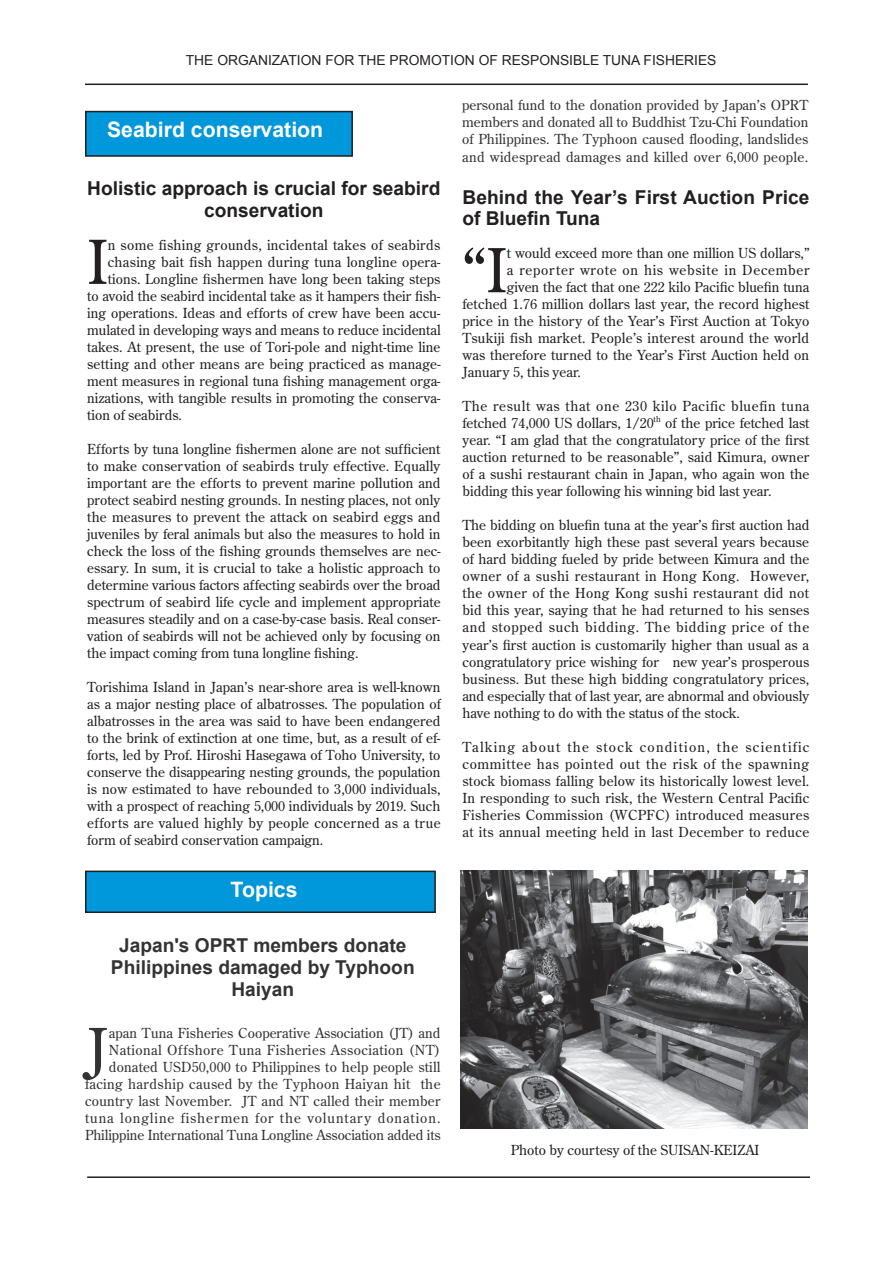
<style>
.page{position:relative;width:893px;height:1263px;background:#fff}
.page>*{position:absolute;margin:0;border:0;box-sizing:border-box;transform-origin:0 0}
.t1{font:60.3px "Century Old Style Std";color:#231f20}
.t2{font:60.3px "Century Old Style Std";color:#333334}
.t3{font:700 21.3px "Arial";color:#fff}
.t4{font:700 19.2px/21.3px "Arial";color:#231f20}
.t5{font:700 19.2px/22.4px "Arial";color:#333334;text-align:center}
.t6{font:13.8px/17px "Century Old Style Std";letter-spacing:.01em;color:#231f20}
.t7{font:13.8px/17px "Century Old Style Std";letter-spacing:.015em;color:#333334;text-align:right}
.t8{font:13.8px "Century Old Style Std";letter-spacing:.05em;color:#231f20}
.t9{font:13.8px "Century Old Style Std";letter-spacing:.03em;color:#231f20}
.t10{font:13.8px/17px "Century Old Style Std";letter-spacing:.045em;color:#231f20;text-align:right}
.t11{font:13.8px/17px "Century Old Style Std";letter-spacing:-.005em;color:#333334}
.t12{font:13.8px "Arial";color:#231f20}
.t13{font:13.8px "Century Old Style Std";letter-spacing:.065em;color:#333334}
.t14{font:13.8px "Century Old Style Std";letter-spacing:.09em;color:#231f20}
.t15{font:8.1px "Century Old Style Std";color:#231f20}
</style>
<div class="page">
<hr style="left:85px;top:84px;width:723px;height:1px;background:#231f20">
<hr style="left:87px;top:1176px;width:723px;height:2px;background:#231f20">
<div style="left:86px;top:112px;width:266px;height:44px;background:#0097db"></div>
<div style="left:85px;top:111px;width:268px;height:46px;border:2px solid #231f20"></div>
<div style="left:86px;top:871px;width:349px;height:41px;background:#0097db"></div>
<div style="left:85px;top:870px;width:351px;height:43px;border:2px solid #231f20"></div>
<img style="left:461px;top:870px;width:347px;height:259px">
<p class="t12" style="left:186px;top:51px;width:532px">THE ORGANIZATION FOR THE PROMOTION OF RESPONSIBLE TUNA FISHERIES</p>
<h2 class="t3" style="left:107px;top:115px;width:218px">Seabird conservation</h2>
<h3 class="t4" style="left:87px;top:178px;width:355px;text-align:center">Holistic approach is crucial for seabird conservation</h3>
<h1 class="t1" style="left:87px;top:223px;width:22px">I</h1>
<p class="t6" style="left:108px;top:236px;width:334px">n some fishing grounds, incidental takes of seabirds</p>
<p class="t6" style="left:108px;top:253px;width:334px">chasing bait fish happen during tuna longline opera-</p>
<p class="t6" style="left:108px;top:270px;width:334px">tions. Longline fishermen have long been taking steps</p>
<p class="t6" style="left:87px;top:287px;width:355px">to avoid the seabird incidental take as it hampers their fish-</p>
<p class="t6" style="left:87px;top:338px;width:355px">takes. At present, the use of Tori-pole and night-time line</p>
<p class="t6" style="left:87px;top:304px;width:355px">ing operations. Ideas and efforts of crew have been accu-</p>
<p class="t6" style="left:87px;top:321px;width:355px">mulated in developing ways and means to reduce incidental</p>
<p class="t6" style="left:87px;top:355px;width:355px">setting and other means are being practiced as manage-</p>
<p class="t6" style="left:87px;top:372px;width:355px">ment measures in regional tuna fishing management orga-</p>
<p class="t6" style="left:87px;top:389px;width:355px">nizations, with tangible results in promoting the conserva-</p>
<p class="t6" style="left:87px;top:406px;width:96px">tion of seabirds.</p>
<p class="t6" style="left:87px;top:440px;width:355px;text-align:justify">Efforts by tuna longline fishermen alone are not sufficient to make conservation of seabirds truly effective. Equally important are the efforts to prevent marine pollution and protect seabird nesting grounds In. nesting places, not only the measures to prevent the attack on seabird eggs and juveniles by feral animals but also the measures to hold in</p>
<p class="t6" style="left:87px;top:559px;width:355px">essary. In sum, it is crucial to take a holistic approach to</p>
<p class="t6" style="left:87px;top:542px;width:355px">check the loss of the fishing grounds themselves are nec-</p>
<p class="t6" style="left:87px;top:576px;width:355px">determine various factors affecting seabirds over the broad spectrum of seabird life cycle and implement appropriate</p>
<p class="t6" style="left:87px;top:627px;width:355px">vation of seabirds will not be achieved only by focusing on</p>
<p class="t6" style="left:87px;top:610px;width:355px">measures steadily and on a case-by-case basis. Real conser-</p>
<p class="t6" style="left:87px;top:644px;width:273px">the impact coming from tuna longline fishing.</p>
<p class="t6" style="left:87px;top:678px;width:355px;text-align:justify">Torishima Island in Japan s’ near-shore area is well-known as a major nesting place of albatrosses. The population of albatrosses in the area was said to have been endangered</p>
<p class="t6" style="left:87px;top:746px;width:355px">forts, led by Prof. Hiroshi Hasegawa of Toho University, to</p>
<p class="t6" style="left:87px;top:729px;width:355px">to the brink of extinction at one time, but, as a result of ef-</p>
<p class="t6" style="left:87px;top:763px;width:355px;text-align:justify">conserve the disappearing nesting grounds, the population is now estimated to have rebounded to 3,000 individuals, with a prospect of reaching 5,000 individuals by 2019. Such efforts are valued highly by people concerned as a true form of seabird conservation campaign.</p>
<h2 class="t3" style="left:231px;top:875px;width:68px">Topics</h2>
<h3 class="t5" style="left:111px;top:934px;width:305px">Japan s' OPRT members donate<br>Philippines damaged by Typhoon<br>Haiyan</h3>
<h1 class="t2" style="left:85px;top:1011px;width:25px">J</h1>
<p class="t7" style="left:109px;top:1024px;width:333px">apan Tuna Fisheries Cooperative Association (JT) and National Offshore Tuna Fisheries Association (NT( donated USD50,000 to Philippines to help people still the</p>
<p class="t7" style="left:242px;top:1075px;width:200px;text-align:left;text-indent:-157px">facing hardship caused by the Typhoon Haiyan hit<br>JT and NT called their member</p>
<p class="t7" style="left:85px;top:1092px;width:149px">country last November.</p>
<p class="t13" style="left:120px;top:1109px;width:56px">longline</p>
<p class="t13" style="left:181px;top:1109px;width:69px">fishermen</p>
<p class="t7" style="left:280px;top:1109px;width:22px">the</p>
<p class="t13" style="left:307px;top:1109px;width:66px">voluntary</p>
<p class="t13" style="left:378px;top:1109px;width:64px">donation.</p>
<p class="t7" style="left:255px;top:1109px;width:20px">for</p>
<p class="t11" style="left:85px;top:1109px;width:357px">tuna<br>Philippine International Tuna Longline Association added its</p>
<p class="t7" style="left:462px;top:96px;width:348px;text-align:justify">personal fund to the donation provided by Japan s’ OPRT members and donated all to Buddhist Tzu-Chi Foundation of Philippines. The Typhoon caused flooding, landslides and widespread damages and killed over 6,000 people.</p>
<h3 class="t4" style="left:462px;top:187px;width:348px">Behind the Year s’ First Auction Price of Bluefin Tuna</h3>
<p class="t6" style="left:507px;top:245px;width:304px">t would exceed more than one million US dollars “,</p>
<h1 class="t1" style="left:462px;top:232px;width:46px">“I</h1>
<p class="t8" style="left:507px;top:261px;width:304px">a reporter wrote on his website in December</p>
<p class="t6" style="left:507px;top:279px;width:304px">given the fact that one 222 kilo Pacific bluefin tuna</p>
<p class="t6" style="left:462px;top:296px;width:349px">fetched 1.76 million dollars last year, the record highest</p>
<p class="t6" style="left:462px;top:313px;width:348px">price in the history of the Year s’ First Auction at Tokyo</p>
<p class="t6" style="left:462px;top:330px;width:348px">Tsukiji fish market. People s’ interest around the world</p>
<p class="t6" style="left:462px;top:347px;width:348px">was therefore turned to the Year s’ First Auction held on</p>
<p class="t6" style="left:462px;top:364px;width:120px">January 5, this year.</p>
<p class="t10" style="left:462px;top:398px;width:349px">The result was that one 230 kilo Pacific bluefin tuna of the price fetched last</p>
<p class="t15" style="left:653px;top:414px;width:9px">th</p>
<p class="t6" style="left:462px;top:415px;width:349px">fetched 74,000 US dollars, 1/20<br>year “. I am glad that the congratulatory price of the first auction returned to be reasonable ,” said Kimura, owner of a sushi restaurant chain in Japan, who again won the bidding this year following his winning bid last year.</p>
<p class="t6" style="left:462px;top:517px;width:348px;text-align:right">The bidding on bluefin tuna at the year s’ first auction had been exorbitantly high these past several years because of hard bidding fueled by pride between Kimura and the However,</p>
<p class="t9" style="left:462px;top:567px;width:279px">owner of a sushi restaurant in Hong Kong.</p>
<p class="t9" style="left:462px;top:585px;width:348px">the owner of the Hong Kong sushi restaurant did not</p>
<p class="t6" style="left:462px;top:602px;width:348px">bid this year, saying that he had returned to his senses</p>
<p class="t8" style="left:462px;top:619px;width:348px">and stopped such bidding. The bidding price of the</p>
<p class="t6" style="left:462px;top:636px;width:348px">year s’ first auction is customarily higher than usual as a</p>
<p class="t6" style="left:673px;top:653px;width:138px">new year s’ prosperous</p>
<p class="t6" style="left:462px;top:653px;width:348px">congratulatory price wishing for<br>business. But these high bidding congratulatory prices, and especially that of last year, are abnormal and obviously have nothing to do with the status of the stock.</p>
<p class="t14" style="left:745px;top:738px;width:65px">scientific</p>
<p class="t6" style="left:462px;top:738px;width:348px">Talking<br>committee has pointed out the risk of the spawning stock biomass falling below its historically lowest level.<br>In responding to such risk, the Western Central Pacific Fisheries Commission (WCPFC) introduced measures at its annual meeting held in last December to reduce</p>
<p class="t6" style="left:522px;top:738px;width:40px">about</p>
<p class="t6" style="left:567px;top:738px;width:23px">the</p>
<p class="t6" style="left:596px;top:738px;width:38px">stock</p>
<p class="t14" style="left:640px;top:738px;width:71px">condition,</p>
<p class="t6" style="left:717px;top:738px;width:23px">the</p>
<p class="t6" style="left:511px;top:1142px;width:250px">Photo by courtesy of the SUISAN-KEIZAI</p>
</div>
